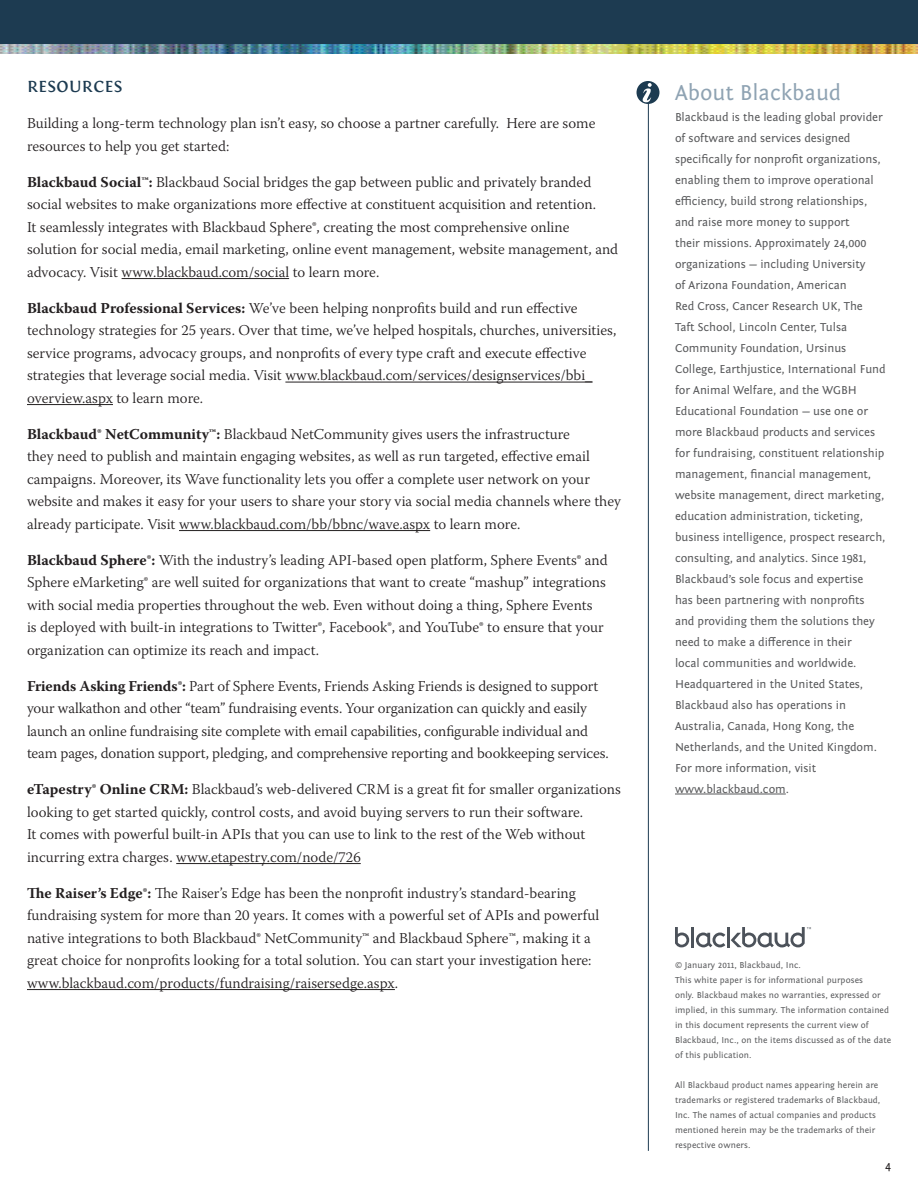
<style>
.page{position:relative;width:918px;height:1188px;background:#fff}
.page>*{position:absolute;margin:0;border:0;box-sizing:border-box;transform-origin:0 0}
.Sidebar_Header{font:22.5px "Fontin Sans";color:#8fa3b3}
.Body_Head{font:21px "Fontin Small Caps";color:#1d3b51}
.Body_Text{font:300 15px/22.5px "Warnock Pro";color:#231f20}
.t1{font:12px/21px "Fontin Sans";letter-spacing:-.005em;color:#57585a}
.t2{font:12px "Fontin Sans";color:#231f20}
.t3{font:9px/15px "Fontin Sans";letter-spacing:.01em;color:#57585a}
.s1{font-weight:700}
</style>
<div class="page">
<hr style="left:648px;top:81px;width:1px;height:1070px;background:#1d3b51">
<img style="left:0;top:44px;width:918px;height:10px">
<div style="left:0;top:0;width:918px;height:44px;background:#1d3b51"></div>
<hr style="left:675px;top:794px;width:111px;height:1px;background:#57585a">
<div style="left:637px;top:81px;width:22px;height:23px;background:#1d3b51;border-radius:50%"></div>
<svg style="left:642px;top:83px;width:10px;height:20px"></svg>
<hr style="left:122px;top:278px;width:167px;height:1px;background:#231f20">
<hr style="left:285px;top:382px;width:308px;height:1px;background:#231f20">
<hr style="left:27px;top:404px;width:86px;height:1px;background:#231f20">
<hr style="left:179px;top:530px;width:251px;height:1px;background:#231f20">
<hr style="left:176px;top:863px;width:185px;height:1px;background:#231f20">
<hr style="left:27px;top:989px;width:368px;height:1px;background:#231f20">
<svg style="left:675px;top:927px;width:14px;height:20px"></svg>
<hr style="left:691px;top:927px;width:3px;height:20px;background:#4c525a">
<svg style="left:696px;top:932px;width:29px;height:15px"></svg>
<hr style="left:727px;top:927px;width:3px;height:20px;background:#4c525a">
<svg style="left:731px;top:927px;width:80px;height:20px"></svg>
<p class="Body_Head" style="left:27px;top:74px;width:97px">resources</p>
<p class="Body_Text" style="left:27px;top:112px;width:570px">Building a long-term technology plan isn’t easy, so choose a partner carefully. Here are some resources to help you get started:</p>
<p class="Body_Text" style="left:27px;top:170px;width:593px"><span class="s1">Blackbaud Social™:</span> Blackbaud Social bridges the gap between public and privately branded social websites to make organizations more effective at constituent acquisition and retention.<br>It seamlessly integrates with Blackbaud Sphere®, creating the most comprehensive online solution for social media, email marketing, online event management, website management, and advocacy. Visit www.blackbaud.com/social to learn more.</p>
<p class="Body_Text" style="left:27px;top:296px;width:591px"><span class="s1">Blackbaud Professional Services:</span> We’ve been helping nonprofits build and run effective technology strategies for 25 years. Over that time, we’ve helped hospitals, churches, universities, service programs, advocacy groups, and nonprofits of every type craft and execute effective strategies that leverage social media. Visit www.blackbaud.com/services/designservices/bbi_ overview.aspx to learn more.</p>
<p class="Body_Text" style="left:27px;top:422px;width:596px"><span class="s1">Blackbaud® NetCommunity™:</span> Blackbaud NetCommunity gives users the infrastructure<br>they need to publish and maintain engaging websites, as well as run targeted, effective email campaigns. Moreover, its Wave functionality lets you offer a complete user network on your website and makes it easy for your users to share your story via social media channels where they already participate. Visit www.blackbaud.com/bb/bbnc/wave.aspx to learn more.</p>
<p class="Body_Text" style="left:27px;top:548px;width:582px"><span class="s1">Blackbaud Sphere®:</span> With the industry’s leading API-based open platform, Sphere Events® and Sphere eMarketing® are well suited for organizations that want to create “mashup” integrations with social media properties throughout the web. Even without doing a thing, Sphere Events<br>is deployed with built-in integrations to Twitter®, Facebook®, and YouTube® to ensure that your organization can optimize its reach and impact.</p>
<p class="Body_Text" style="left:27px;top:674px;width:583px"><span class="s1">Friends Asking Friends®:</span> Part of Sphere Events, Friends Asking Friends is designed to support your walkathon and other “team” fundraising events. Your organization can quickly and easily launch an online fundraising site complete with email capabilities, configurable individual and team pages, donation support, pledging, and comprehensive reporting and bookkeeping services.</p>
<p class="Body_Text" style="left:27px;top:778px;width:595px"><span class="s1">eTapestry® Online CRM:</span> Blackbaud’s web-delivered CRM is a great fit for smaller organizations looking to get started quickly, control costs, and avoid buying servers to run their software.<br>It comes with powerful built-in APIs that you can use to link to the rest of the Web without incurring extra charges. www.etapestry.com/node/726</p>
<p class="Body_Text" style="left:27px;top:881px;width:574px"><span class="s1">The Raiser’s Edge®:</span> The Raiser’s Edge has been the nonprofit industry’s standard-bearing fundraising system for more than 20 years. It comes with a powerful set of APIs and powerful native integrations to both Blackbaud® NetCommunity™ and Blackbaud Sphere™, making it a great choice for nonprofits looking for a total solution. You can start your investigation here: www.blackbaud.com/products/fundraising/raisersedge.aspx.</p>
<p class="Sidebar_Header" style="left:675px;top:80px;width:168px">About Blackbaud</p>
<p class="t1" style="left:675px;top:107px;width:212px">Blackbaud is the leading global provider of software and services designed specifically for nonprofit organizations, enabling them to improve operational efficiency, build strong relationships, and raise more money to support<br>their missions. Approximately 24,000 organizations — including University<br>of Arizona Foundation, American<br>Red Cross, Cancer Research UK, The<br>Taft School, Lincoln Center, Tulsa Community Foundation, Ursinus College, Earthjustice, International Fund for Animal Welfare, and the WGBH Educational Foundation — use one or more Blackbaud products and services for fundraising, constituent relationship management, financial management, website management, direct marketing, education administration, ticketing, business intelligence, prospect research, consulting, and analytics. Since 1981, Blackbaud’s sole focus and expertise<br>has been partnering with nonprofits and providing them the solutions they need to make a difference in their<br>local communities and worldwide.<br>Headquartered in the United States, Blackbaud also has operations in Australia, Canada, Hong Kong, the Netherlands, and the United Kingdom.<br>For more information, visit www.blackbaud.com.</p>
<p class="t3" style="left:675px;top:957px;width:127px">© January 2011, Blackbaud, Inc.</p>
<p class="t3" style="left:675px;top:972px;width:218px">This white paper is for informational purposes<br>only. Blackbaud makes no warranties, expressed or implied, in this summary. The information contained in this document represents the current view of Blackbaud, Inc., on the items discussed as of the date of this publication.</p>
<p class="t3" style="left:675px;top:1077px;width:207px">All Blackbaud product names appearing herein are trademarks or registered trademarks of Blackbaud, Inc. The names of actual companies and products mentioned herein may be the trademarks of their respective owners.</p>
<p class="t2" style="left:885px;top:1160px;width:7px">4</p>
</div>
